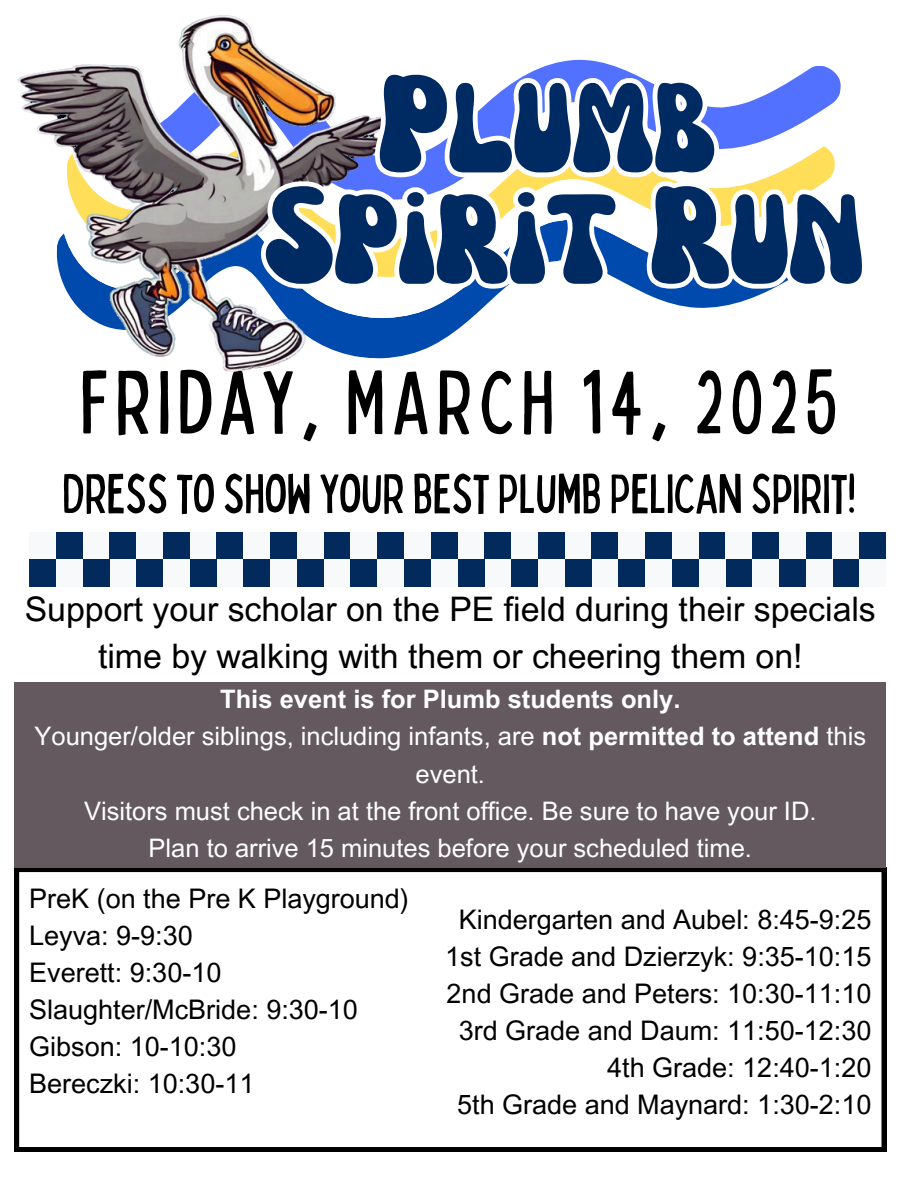
<style>
.page{position:relative;width:918px;height:1188px;background:#fff}
.page>*{position:absolute;margin:0;border:0;box-sizing:border-box;transform-origin:0 0}
.t1{font:129px/111.3px "Nectarine";color:#002a62;text-align:center}
.t2{font:condensed 90px "Bobby Jones";letter-spacing:.075em;color:#000}
.t3{font:condensed 55.5px "Bobby Jones";color:#000}
.t4{font:33.75px/47.2px "Arial MT Pro";color:#000;text-align:center}
.t5{font:27px "Arial MT Pro";color:#000}
.t6{font:25.5px/37.2px "Arial MT Pro";color:#fff;text-align:center}
.t7{font:700 25.5px "Arial MT Pro";color:#fff}
.s1{font-weight:700}
</style>
<div class="page">
<svg style="left:402px;top:311px;width:77px;height:44px;fill:#004aad"></svg>
<svg style="left:423px;top:296px;width:334px;height:15px"></svg>
<svg style="left:560px;top:59px;width:281px;height:114px"></svg>
<img style="left:17px;top:15px;width:385px;height:357px">
<div style="left:29px;top:532px;width:27px;height:27px;background:#f8f9fa"></div>
<div style="left:56px;top:532px;width:27px;height:27px;background:#032a5d"></div>
<div style="left:83px;top:532px;width:26px;height:27px;background:#f8f9fa"></div>
<div style="left:109px;top:532px;width:27px;height:27px;background:#032a5d"></div>
<div style="left:109px;top:559px;width:27px;height:27px;background:#f8f9fa"></div>
<div style="left:83px;top:559px;width:26px;height:27px;background:#032a5d"></div>
<div style="left:56px;top:559px;width:27px;height:27px;background:#f8f9fa"></div>
<div style="left:29px;top:559px;width:27px;height:27px;background:#032a5d"></div>
<div style="left:136px;top:532px;width:27px;height:27px;background:#f8f9fa"></div>
<div style="left:163px;top:532px;width:27px;height:27px;background:#032a5d"></div>
<div style="left:190px;top:532px;width:27px;height:27px;background:#f8f9fa"></div>
<div style="left:217px;top:532px;width:26px;height:27px;background:#032a5d"></div>
<div style="left:217px;top:559px;width:26px;height:27px;background:#f8f9fa"></div>
<div style="left:190px;top:559px;width:27px;height:27px;background:#032a5d"></div>
<div style="left:163px;top:559px;width:27px;height:27px;background:#f8f9fa"></div>
<div style="left:136px;top:559px;width:27px;height:27px;background:#032a5d"></div>
<div style="left:243px;top:532px;width:27px;height:27px;background:#f8f9fa"></div>
<div style="left:270px;top:532px;width:27px;height:27px;background:#032a5d"></div>
<div style="left:297px;top:532px;width:27px;height:27px;background:#f8f9fa"></div>
<div style="left:324px;top:532px;width:26px;height:27px;background:#032a5d"></div>
<div style="left:324px;top:559px;width:26px;height:27px;background:#f8f9fa"></div>
<div style="left:297px;top:559px;width:27px;height:27px;background:#032a5d"></div>
<div style="left:270px;top:559px;width:27px;height:27px;background:#f8f9fa"></div>
<div style="left:243px;top:559px;width:27px;height:27px;background:#032a5d"></div>
<div style="left:350px;top:532px;width:27px;height:27px;background:#f8f9fa"></div>
<div style="left:377px;top:532px;width:27px;height:27px;background:#032a5d"></div>
<div style="left:404px;top:532px;width:27px;height:27px;background:#f8f9fa"></div>
<div style="left:431px;top:532px;width:27px;height:27px;background:#032a5d"></div>
<div style="left:431px;top:559px;width:27px;height:27px;background:#f8f9fa"></div>
<div style="left:404px;top:559px;width:27px;height:27px;background:#032a5d"></div>
<div style="left:377px;top:559px;width:27px;height:27px;background:#f8f9fa"></div>
<div style="left:350px;top:559px;width:27px;height:27px;background:#032a5d"></div>
<div style="left:458px;top:532px;width:26px;height:27px;background:#f8f9fa"></div>
<div style="left:484px;top:532px;width:27px;height:27px;background:#032a5d"></div>
<div style="left:511px;top:532px;width:27px;height:27px;background:#f8f9fa"></div>
<div style="left:538px;top:532px;width:27px;height:27px;background:#032a5d"></div>
<div style="left:538px;top:559px;width:27px;height:27px;background:#f8f9fa"></div>
<div style="left:511px;top:559px;width:27px;height:27px;background:#032a5d"></div>
<div style="left:484px;top:559px;width:27px;height:27px;background:#f8f9fa"></div>
<div style="left:458px;top:559px;width:26px;height:27px;background:#032a5d"></div>
<div style="left:565px;top:532px;width:27px;height:27px;background:#f8f9fa"></div>
<div style="left:592px;top:532px;width:26px;height:27px;background:#032a5d"></div>
<div style="left:618px;top:532px;width:27px;height:27px;background:#f8f9fa"></div>
<div style="left:645px;top:532px;width:27px;height:27px;background:#032a5d"></div>
<div style="left:645px;top:559px;width:27px;height:27px;background:#f8f9fa"></div>
<div style="left:618px;top:559px;width:27px;height:27px;background:#032a5d"></div>
<div style="left:592px;top:559px;width:26px;height:27px;background:#f8f9fa"></div>
<div style="left:565px;top:559px;width:27px;height:27px;background:#032a5d"></div>
<div style="left:672px;top:532px;width:27px;height:27px;background:#f8f9fa"></div>
<div style="left:699px;top:532px;width:26px;height:27px;background:#032a5d"></div>
<div style="left:725px;top:532px;width:27px;height:27px;background:#f8f9fa"></div>
<div style="left:752px;top:532px;width:27px;height:27px;background:#032a5d"></div>
<div style="left:752px;top:559px;width:27px;height:27px;background:#f8f9fa"></div>
<div style="left:725px;top:559px;width:27px;height:27px;background:#032a5d"></div>
<div style="left:699px;top:559px;width:26px;height:27px;background:#f8f9fa"></div>
<div style="left:672px;top:559px;width:27px;height:27px;background:#032a5d"></div>
<div style="left:779px;top:532px;width:27px;height:27px;background:#f8f9fa"></div>
<div style="left:806px;top:532px;width:27px;height:27px;background:#032a5d"></div>
<div style="left:833px;top:532px;width:26px;height:27px;background:#f8f9fa"></div>
<div style="left:859px;top:532px;width:27px;height:27px;background:#032a5d"></div>
<div style="left:859px;top:559px;width:27px;height:27px;background:#f8f9fa"></div>
<div style="left:833px;top:559px;width:26px;height:27px;background:#032a5d"></div>
<div style="left:806px;top:559px;width:27px;height:27px;background:#f8f9fa"></div>
<div style="left:779px;top:559px;width:27px;height:27px;background:#032a5d"></div>
<svg style="left:15px;top:868px;width:871px;height:283px"></svg>
<div style="left:15px;top:682px;width:871px;height:186px;background:#63595e"></div>
<svg style="left:368px;top:62px;width:359px;height:111px"></svg>
<svg style="left:256px;top:173px;width:577px;height:123px"></svg>
<p class="t1" style="left:265px;top:89px;width:600px">Plumb<br>Spirit Run</p>
<p class="t2" style="left:80px;top:344px;width:759px">FRIDAY, MARCH 14, 2025</p>
<p class="t3" style="left:62px;top:458px;width:795px">DRESSTOSHOW YOURBESTPLUMBPELICAN SPIRIT!</p>
<h1 class="t4" style="left:25px;top:590px;width:853px">Support your scholar on the PE field during their specials time by walking with them or cheering them on!</h1>
<p class="t7" style="left:220px;top:690px;width:462px">This event is for Plumb students only.</p>
<p class="t6" style="left:35px;top:721px;width:833px">Younger/older siblings, including infants, are <span class="s1">not permitted to attend</span> this event.</p>
<p class="t6" style="left:84px;top:795px;width:734px">Visitors must check in at the front office. Be sure to have your ID.</p>
<p class="t6" style="left:149px;top:832px;width:605px">Plan to arrive 15 minutes before your scheduled time.</p>
<p class="t5" style="left:29px;top:888px;width:381px">PreK (on the Pre K Playground)</p>
<p class="t5" style="left:29px;top:925px;width:165px">Leyva: 9-9:30</p>
<p class="t5" style="left:29px;top:962px;width:194px">Everett: 9:30-10</p>
<p class="t5" style="left:29px;top:999px;width:330px">Slaughter/McBride: 9:30-10</p>
<p class="t5" style="left:29px;top:1037px;width:209px">Gibson: 10-10:30</p>
<p class="t5" style="left:29px;top:1074px;width:227px">Bereczki: 10:30-11</p>
<h2 class="t5" style="left:459px;top:909px;width:414px">Kindergarten and Aubel: 8:45-9:25</h2>
<h3 class="t5" style="left:445px;top:946px;width:428px">1st Grade and Dzierzyk: 9:35-10:15</h3>
<p class="t5" style="left:447px;top:983px;width:426px">2nd Grade and Peters: 10:30-11:10</p>
<h4 class="t5" style="left:459px;top:1020px;width:414px">3rd Grade and Daum: 11:50-12:30</h4>
<p class="t5" style="left:607px;top:1057px;width:266px">4th Grade: 12:40-1:20</p>
<p class="t5" style="left:457px;top:1095px;width:416px">5th Grade and Maynard: 1:30-2:10</p>
</div>
